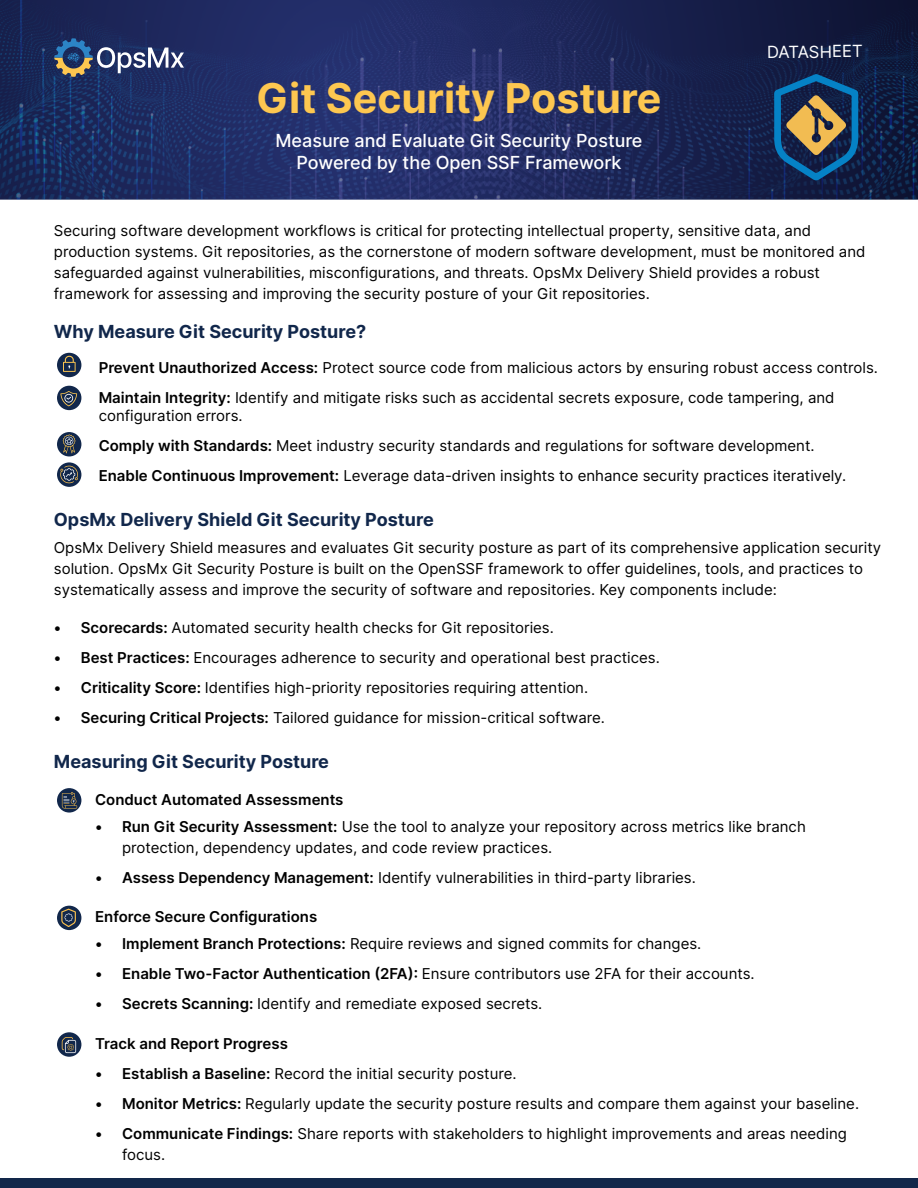
<style>
.page{position:relative;width:918px;height:1188px;background:#fff}
.page>*{position:absolute;margin:0;border:0;box-sizing:border-box;transform-origin:0 0}
.t1{font:700 41.1px "Inter";color:#fdc750}
.t2{font:700 18px "Inter";color:#11274b}
.t3{font:500 18px/21.6px "Inter";color:#fff;text-align:center}
.t4{font:16.8px "Inter";color:#fff}
.t5{font:15px/21px "Inter";color:#000}
.t6{font:600 15px "Inter";color:#000}
.s1{font-weight:600}
</style>
<div class="page">
<svg style="left:57px;top:788px;width:24px;height:25px"></svg>
<div style="left:57px;top:353px;width:24px;height:24px;background:#11274b;border-radius:50%"></div>
<div style="left:57px;top:386px;width:24px;height:24px;background:#11274b;border-radius:50%"></div>
<div style="left:57px;top:432px;width:24px;height:24px;background:#11274b;border-radius:50%"></div>
<svg style="left:57px;top:462px;width:24px;height:25px"></svg>
<div style="left:57px;top:906px;width:24px;height:24px;background:#11274b;border-radius:50%"></div>
<svg style="left:57px;top:1032px;width:24px;height:25px"></svg>
<img style="left:0;top:0;width:918px;height:199px">
<svg style="left:61px;top:909px;width:15px;height:18px"></svg>
<svg style="left:62px;top:1037px;width:14px;height:16px"></svg>
<div style="left:0;top:1179px;width:918px;height:9px;background:#12274a"></div>
<svg style="left:54px;top:38px;width:130px;height:39px;background:#49577b"></svg>
<svg style="left:60px;top:466px;width:18px;height:17px"></svg>
<svg style="left:774px;top:74px;width:84px;height:107px;background:#385063"></svg>
<svg style="left:63px;top:356px;width:13px;height:16px"></svg>
<svg style="left:60px;top:391px;width:17px;height:15px"></svg>
<svg style="left:63px;top:434px;width:13px;height:19px"></svg>
<svg style="left:62px;top:792px;width:15px;height:17px"></svg>
<h1 class="t1" style="left:256px;top:67px;width:407px">Git Security Posture</h1>
<p class="t3" style="left:275px;top:129px;width:369px">Measure and Evaluate Git Security Posture<br>Powered by the Open SSF Framework</p>
<p class="t4" style="left:767px;top:40px;width:95px;rotate:-1deg">DATASHEET</p>
<p class="t5" style="left:54px;top:219px;width:813px">Securing software development workflows is critical for protecting intellectual property, sensitive data, and production systems. Git repositories, as the cornerstone of modern software development, must be monitored and safeguarded against vulnerabilities, misconfigurations, and threats. OpsMx Delivery Shield provides a robust framework for assessing and improving the security posture of your Git repositories.</p>
<p class="t2" style="left:54px;top:318px;width:314px">Why Measure Git Security Posture?</p>
<p class="t5" style="left:99px;top:352px;width:781px;line-height:30px"><span class="s1">Prevent Unauthorized Access:</span> Protect source code from malicious actors by ensuring robust access controls.<br><span class="s1">Maintain Integrity:</span> Identify and mitigate risks such as accidental secrets exposure, code tampering, and</p>
<p class="t5" style="left:99px;top:400px;width:749px;line-height:30px">configuration errors.<br><span class="s1">Comply with Standards:</span> Meet industry security standards and regulations for software development.<br><span class="s1">Enable Continuous Improvement:</span> Leverage data-driven insights to enhance security practices iteratively.</p>
<p class="t2" style="left:54px;top:506px;width:381px">OpsMx Delivery Shield Git Security Posture</p>
<p class="t5" style="left:54px;top:536px;width:829px">OpsMx Delivery Shield measures and evaluates Git security posture as part of its comprehensive application security solution. OpsMx Git Security Posture is built on the OpenSSF framework to offer guidelines, tools, and practices to systematically assess and improve the security of software and repositories. Key components include:</p>
<p class="t5" style="left:54px;top:616px;width:502px"><span class="s1">• Scorecards:</span> Automated security health checks for Git repositories.</p>
<p class="t5" style="left:54px;top:646px;width:608px"><span class="s1">• Best Practices:</span> Encourages adherence to security and operational best practices.</p>
<p class="t5" style="left:54px;top:676px;width:536px"><span class="s1">• Criticality Score:</span> Identifies high-priority repositories requiring attention.</p>
<p class="t5" style="left:54px;top:706px;width:553px"><span class="s1">• Securing Critical Projects:</span> Tailored guidance for mission-critical software.</p>
<p class="t2" style="left:54px;top:748px;width:277px">Measuring Git Security Posture</p>
<p class="t6" style="left:95px;top:788px;width:250px">Conduct Automated Assessments</p>
<p class="t5" style="left:122px;top:815px;width:685px;text-indent:-27px"><span class="s1">• Run Git Security Assessment:</span> Use the tool to analyze your repository across metrics like branch protection, dependency updates, and code review practices.</p>
<p class="t5" style="left:95px;top:866px;width:602px"><span class="s1">• Assess Dependency Management:</span> Identify vulnerabilities in third-party libraries.</p>
<p class="t6" style="left:95px;top:906px;width:224px">Enforce Secure Configurations</p>
<p class="t5" style="left:95px;top:933px;width:608px"><span class="s1">• Implement Branch Protections:</span> Require reviews and signed commits for changes.</p>
<p class="t5" style="left:95px;top:963px;width:661px"><span class="s1">• Enable Two-Factor Authentication (2FA):</span> Ensure contributors use 2FA for their accounts.</p>
<p class="t5" style="left:95px;top:993px;width:449px"><span class="s1">• Secrets Scanning:</span> Identify and remediate exposed secrets.</p>
<p class="t6" style="left:95px;top:1032px;width:194px">Track and Report Progress</p>
<p class="t5" style="left:95px;top:1063px;width:423px"><span class="s1">• Establish a Baseline:</span> Record the initial security posture.</p>
<p class="t5" style="left:95px;top:1093px;width:766px"><span class="s1">• Monitor Metrics:</span> Regularly update the security posture results and compare them against your baseline.</p>
<p class="t5" style="left:122px;top:1123px;width:726px;text-indent:-27px"><span class="s1">• Communicate Findings:</span> Share reports with stakeholders to highlight improvements and areas needing focus.</p>
</div>
